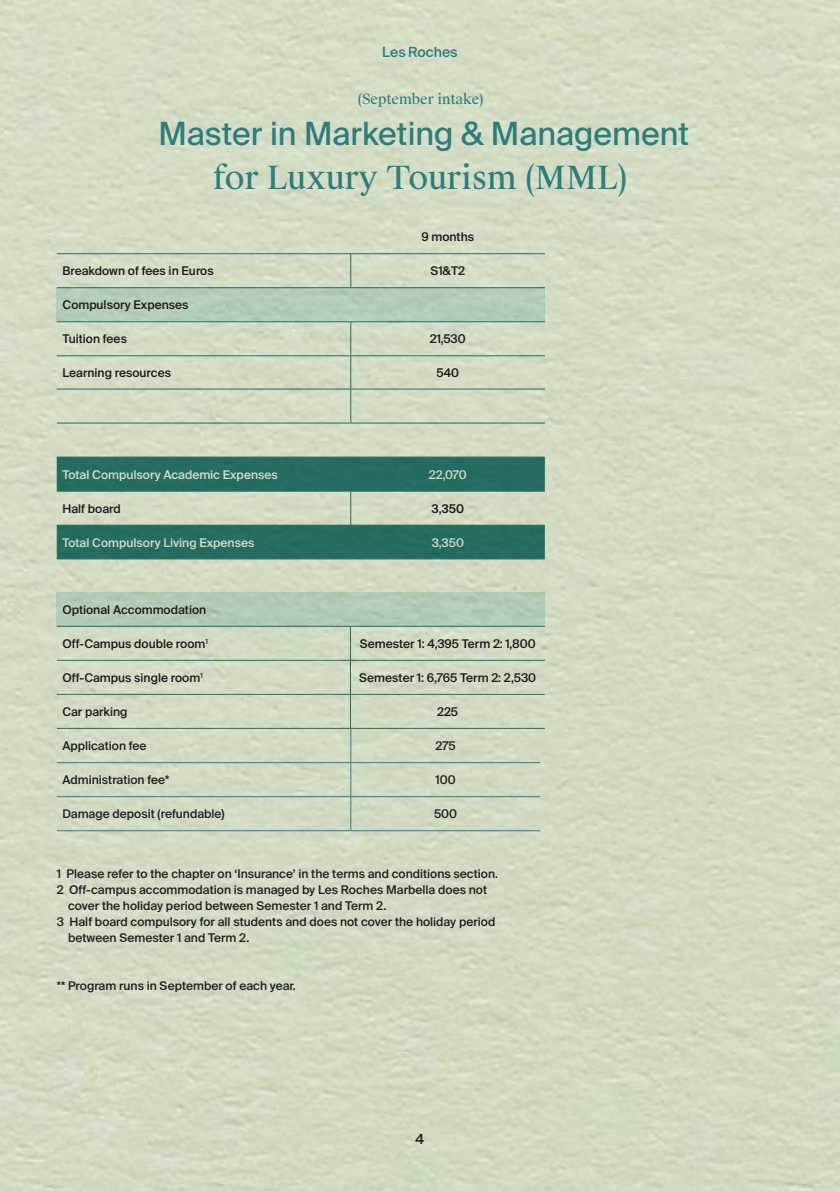
<style>
.page{position:relative;width:840px;height:1191px;background:#fff}
.page>*{position:absolute;margin:0;border:0;box-sizing:border-box;transform-origin:0 0}
.HEADING_16_22{font:32px/44px "Suisse Intl";color:#2e7d7d;text-align:center}
.PAGE_DETAILS_9_14__S{font:14px "Suisse Works";color:#2e7d7d}
.t1{font:500 14px "Suisse Intl";color:#2e7d7d}
.t2{font:500 14px "Suisse Intl";color:#231f20}
.TABLE_LEFT_6_8{font:500 12px/16px "Suisse Intl";color:#231f20}
.t3{font:500 12px "Suisse Intl";color:#fff}
.TABLE_CENTRE_6_8{font:500 12px "Suisse Intl";color:#231f20}
.s1{font-family:"Suisse Works"}
</style>
<div class="page">
<div style="left:0;top:0;width:839px;height:1191px;background:#d2dcc4"></div>
<div style="left:57px;top:288px;width:487px;height:34px;background:#b4ccb9"></div>
<svg style="left:57px;top:458px;width:487px;height:100px;background:#5f9181"></svg>
<hr style="left:57px;top:389px;width:293px;height:1px;background:#2e7d7d">
<hr style="left:57px;top:423px;width:293px;height:1px;background:#2e7d7d">
<hr style="left:57px;top:457px;width:293px;height:1px;background:#2e7d7d">
<hr style="left:350px;top:389px;width:194px;height:1px;background:#2e7d7d">
<hr style="left:350px;top:423px;width:194px;height:1px;background:#2e7d7d">
<hr style="left:350px;top:457px;width:194px;height:1px;background:#2e7d7d">
<hr style="left:350px;top:389px;width:1px;height:34px;background:#2e7d7d">
<hr style="left:57px;top:253px;width:293px;height:1px;background:#2e7d7d">
<hr style="left:350px;top:253px;width:194px;height:1px;background:#2e7d7d">
<hr style="left:57px;top:287px;width:293px;height:1px;background:#2e7d7d">
<hr style="left:350px;top:287px;width:194px;height:1px;background:#2e7d7d">
<hr style="left:57px;top:321px;width:293px;height:1px;background:#2e7d7d">
<hr style="left:350px;top:321px;width:194px;height:1px;background:#2e7d7d">
<hr style="left:57px;top:355px;width:293px;height:1px;background:#2e7d7d">
<hr style="left:350px;top:355px;width:194px;height:1px;background:#2e7d7d">
<hr style="left:57px;top:491px;width:293px;height:1px;background:#2e7d7d">
<hr style="left:350px;top:491px;width:194px;height:1px;background:#2e7d7d">
<hr style="left:57px;top:525px;width:293px;height:1px;background:#2e7d7d">
<hr style="left:350px;top:525px;width:194px;height:1px;background:#2e7d7d">
<hr style="left:57px;top:558px;width:293px;height:1px;background:#2e7d7d">
<hr style="left:350px;top:558px;width:194px;height:1px;background:#2e7d7d">
<hr style="left:350px;top:254px;width:1px;height:33px;background:#2e7d7d">
<hr style="left:350px;top:322px;width:1px;height:33px;background:#2e7d7d">
<hr style="left:350px;top:356px;width:1px;height:33px;background:#2e7d7d">
<hr style="left:350px;top:491px;width:1px;height:34px;background:#2e7d7d">
<div style="left:57px;top:592px;width:487px;height:34px;background:#b2cab7"></div>
<hr style="left:57px;top:626px;width:293px;height:1px;background:#2e7d7d">
<hr style="left:57px;top:660px;width:293px;height:1px;background:#2e7d7d">
<hr style="left:57px;top:694px;width:293px;height:1px;background:#2e7d7d">
<hr style="left:350px;top:626px;width:194px;height:1px;background:#2e7d7d">
<hr style="left:350px;top:660px;width:194px;height:1px;background:#2e7d7d">
<hr style="left:350px;top:694px;width:194px;height:1px;background:#2e7d7d">
<hr style="left:57px;top:728px;width:293px;height:1px;background:#2e7d7d">
<hr style="left:350px;top:728px;width:194px;height:1px;background:#2e7d7d">
<hr style="left:350px;top:626px;width:1px;height:34px;background:#2e7d7d">
<hr style="left:350px;top:660px;width:1px;height:34px;background:#2e7d7d">
<hr style="left:350px;top:694px;width:1px;height:34px;background:#2e7d7d">
<hr style="left:57px;top:762px;width:293px;height:1px;background:#2e7d7d">
<hr style="left:350px;top:762px;width:190px;height:1px;background:#2e7d7d">
<hr style="left:57px;top:796px;width:293px;height:1px;background:#2e7d7d">
<hr style="left:57px;top:830px;width:293px;height:1px;background:#2e7d7d">
<hr style="left:350px;top:796px;width:190px;height:1px;background:#2e7d7d">
<hr style="left:350px;top:830px;width:190px;height:1px;background:#2e7d7d">
<hr style="left:350px;top:728px;width:1px;height:34px;background:#2e7d7d">
<hr style="left:350px;top:763px;width:1px;height:33px;background:#2e7d7d">
<hr style="left:350px;top:797px;width:1px;height:33px;background:#2e7d7d">
<p class="t1" style="left:382px;top:44px;width:77px">Les Roches</p>
<p class="PAGE_DETAILS_9_14__S" style="left:357px;top:91px;width:127px">(September intake)</p>
<p class="HEADING_16_22" style="left:158px;top:112px;width:531px">Master in Marketing &amp; Management <span class="s1">for Luxury Tourism (MML)</span></p>
<p class="TABLE_LEFT_6_8" style="left:421px;top:228px;width:54px">9 months</p>
<p class="TABLE_LEFT_6_8" style="left:62px;top:263px;width:153px">Breakdown of fees in Euros</p>
<p class="TABLE_LEFT_6_8" style="left:430px;top:263px;width:36px">S1&amp;T2</p>
<p class="TABLE_LEFT_6_8" style="left:62px;top:297px;width:128px">Compulsory Expenses</p>
<p class="TABLE_LEFT_6_8" style="left:62px;top:331px;width:66px">Tuition fees</p>
<p class="TABLE_LEFT_6_8" style="left:429px;top:331px;width:37px">21,530</p>
<p class="TABLE_LEFT_6_8" style="left:62px;top:365px;width:110px">Learning resources</p>
<p class="TABLE_LEFT_6_8" style="left:436px;top:365px;width:24px">540</p>
<p class="t3" style="left:62px;top:467px;width:217px">Total Compulsory Academic Expenses</p>
<p class="t3" style="left:428px;top:467px;width:40px">22,070</p>
<p class="TABLE_LEFT_6_8" style="left:62px;top:500px;width:60px">Half board</p>
<p class="TABLE_LEFT_6_8" style="left:431px;top:500px;width:34px">3,350</p>
<p class="t3" style="left:62px;top:535px;width:193px">Total Compulsory Living Expenses</p>
<p class="t3" style="left:431px;top:535px;width:34px">3,350</p>
<p class="TABLE_LEFT_6_8" style="left:62px;top:601px;width:145px">Optional Accommodation</p>
<p class="TABLE_LEFT_6_8" style="left:62px;top:636px;width:147px">Off-Campus double room<sup>1</sup></p>
<p class="TABLE_LEFT_6_8" style="left:359px;top:636px;width:177px">Semester 1: 4,395 Term 2: 1,800</p>
<p class="TABLE_LEFT_6_8" style="left:62px;top:670px;width:142px">Off-Campus single room<sup>1</sup></p>
<p class="TABLE_LEFT_6_8" style="left:359px;top:670px;width:178px">Semester 1: 6,765 Term 2: 2,530</p>
<p class="TABLE_LEFT_6_8" style="left:62px;top:704px;width:66px">Car parking</p>
<p class="TABLE_LEFT_6_8" style="left:437px;top:704px;width:23px">225</p>
<p class="TABLE_LEFT_6_8" style="left:62px;top:738px;width:86px">Application fee</p>
<p class="TABLE_CENTRE_6_8" style="left:435px;top:739px;width:22px">275</p>
<p class="TABLE_LEFT_6_8" style="left:62px;top:772px;width:109px">Administration fee*</p>
<p class="TABLE_CENTRE_6_8" style="left:435px;top:773px;width:22px">100</p>
<p class="TABLE_LEFT_6_8" style="left:62px;top:806px;width:164px">Damage deposit (refundable)</p>
<p class="TABLE_CENTRE_6_8" style="left:434px;top:807px;width:24px">500</p>
<p class="TABLE_LEFT_6_8" style="left:57px;top:865px;width:442px">1 Please refer to the chapter on ‘Insurance’ in the terms and conditions section.</p>
<p class="TABLE_LEFT_6_8" style="left:68px;top:881px;width:420px;text-indent:-11px">2 Off-campus accommodation is managed by Les Roches Marbella does not cover the holiday period between Semester 1 and Term 2.</p>
<p class="TABLE_LEFT_6_8" style="left:57px;top:913px;width:440px">3 Half board compulsory for all students and does not cover the holiday period</p>
<p class="TABLE_LEFT_6_8" style="left:68px;top:929px;width:183px">between Semester 1 and Term 2.</p>
<p class="TABLE_LEFT_6_8" style="left:57px;top:977px;width:240px">** Program runs in September of each year.</p>
<p class="t2" style="left:415px;top:1131px;width:10px">4</p>
</div>
